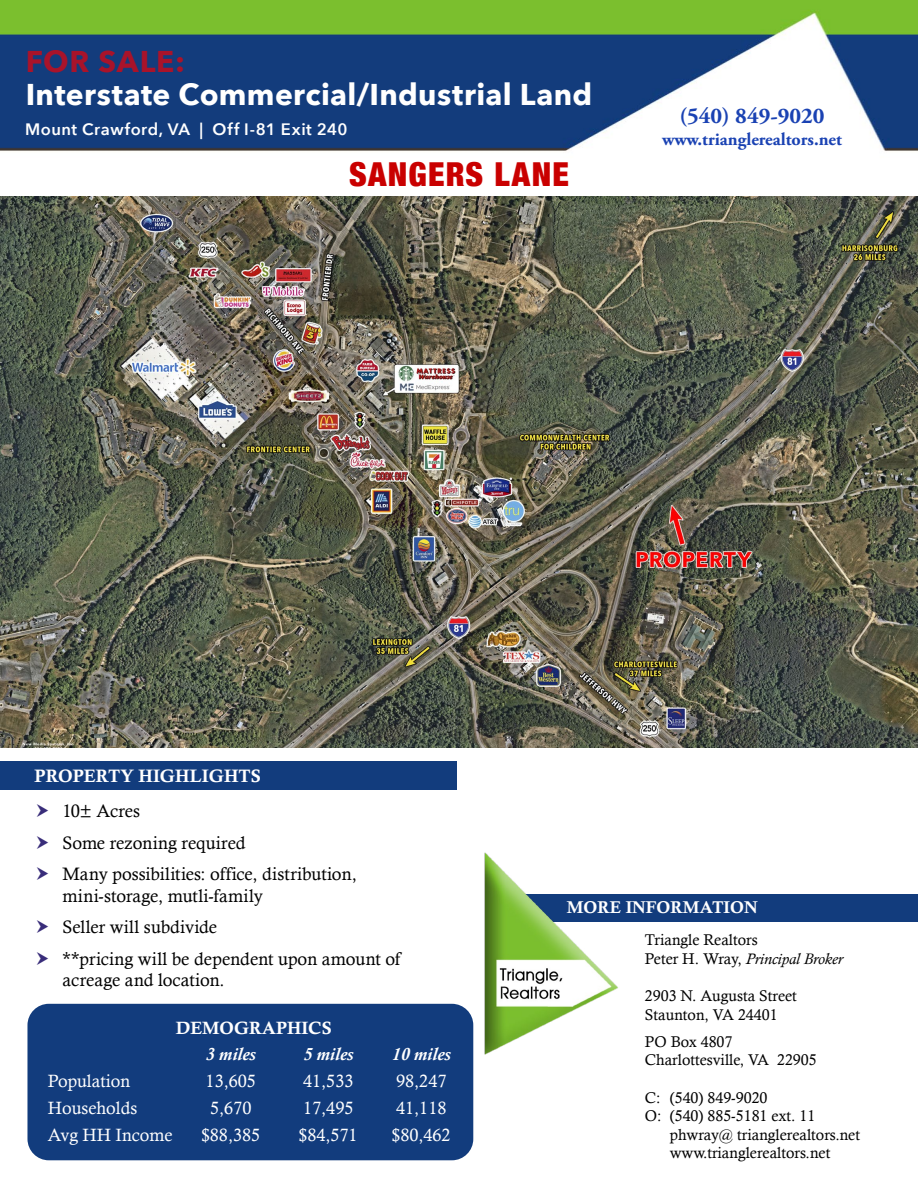
<style>
.page{position:relative;width:918px;height:1188px;background:#fff}
.page>*{position:absolute;margin:0;border:0;box-sizing:border-box;transform-origin:0 0}
.t1{font:900 condensed 33px "Helvetica Neue";letter-spacing:.035em;color:#c90000}
.t2{font:700 30px "Avenir Next";letter-spacing:.01em;color:#fff}
.t3{font:700 30px "Avenir Next";letter-spacing:.025em;color:#a9132a}
.t4{font:700 22.5px "Adobe Garamond Pro";color:#1a42b3}
.t5{font:18px/31.5px "Calisto";color:#000}
.t6{font:700 18px "Adobe Garamond Pro";color:#1a42b3}
.t7{font:18px "Calis MT Bol";color:#fff}
.t8{font:17.7px "Calisto";color:#fff}
.t9{font:italic 700 17.7px "Calisto";color:#fff}
.t10{font:17.7px "Calis MT Bol";color:#fff}
.t11{font:17.1px "Calis MT Bol";color:#fff}
.t12{font:600 16.5px "Avenir Next";letter-spacing:.035em;color:#fff}
.t13{font:15.6px/18.6px "Calisto";color:#000}
.s1{font-style:italic}
</style>
<div class="page">
<img style="left:0;top:0;width:918px;height:1161px">
<div style="left:522px;top:894px;width:396px;height:27px;background:#123c7d"></div>
<img style="left:472px;top:848px;width:148px;height:215px">
<div style="left:0;top:761px;width:457px;height:28px;background:#123c7d"></div>
<div style="left:27px;top:1004px;width:446px;height:156px;background:#123c7d;border-radius:21px"></div>
<img style="left:0;top:197px;width:918px;height:550px">
<svg style="left:37px;top:804px;width:11px;height:13px"></svg>
<svg style="left:37px;top:835px;width:11px;height:14px"></svg>
<svg style="left:37px;top:867px;width:11px;height:13px"></svg>
<svg style="left:37px;top:920px;width:11px;height:13px"></svg>
<svg style="left:37px;top:952px;width:11px;height:13px"></svg>
<h2 class="t3" style="left:26px;top:36px;width:161px">FOR SALE:</h2>
<h2 class="t2" style="left:26px;top:69px;width:568px">Interstate Commercial/Industrial Land</h2>
<p class="t12" style="left:25px;top:115px;width:324px">Mount Crawford, VA | Off I-81 Exit 240</p>
<h1 class="t1" style="left:349px;top:147px;width:221px">SANGERS LANE</h1>
<h3 class="t4" style="left:680px;top:103px;width:147px">(540) 849-9020</h3>
<p class="t6" style="left:662px;top:128px;width:181px">www.trianglerealtors.net</p>
<p class="t7" style="left:35px;top:766px;width:228px">PROPERTY HIGHLIGHTS</p>
<p class="t5" style="left:62px;top:795px;width:296px">10± Acres<br>Some rezoning required<br>Many possibilities: office, distribution,</p>
<p class="t5" style="left:62px;top:880px;width:339px">mini-storage, mutli-family<br>Seller will subdivide<br>**pricing will be dependent upon amount of</p>
<p class="t5" style="left:62px;top:964px;width:164px">acreage and location.</p>
<p class="t10" style="left:176px;top:1018px;width:157px">DEMOGRAPHICS</p>
<p class="t9" style="left:206px;top:1044px;width:51px">3 miles</p>
<p class="t9" style="left:303px;top:1044px;width:51px">5 miles</p>
<p class="t9" style="left:392px;top:1044px;width:60px">10 miles</p>
<p class="t8" style="left:48px;top:1071px;width:84px">Population</p>
<p class="t8" style="left:206px;top:1071px;width:52px">13,605</p>
<p class="t8" style="left:303px;top:1071px;width:52px">41,533</p>
<p class="t8" style="left:396px;top:1071px;width:52px">98,247</p>
<p class="t8" style="left:48px;top:1098px;width:91px">Households</p>
<p class="t8" style="left:210px;top:1098px;width:43px">5,670</p>
<p class="t8" style="left:303px;top:1098px;width:52px">17,495</p>
<p class="t8" style="left:396px;top:1098px;width:52px">41,118</p>
<p class="t8" style="left:48px;top:1125px;width:126px">Avg HH Income</p>
<p class="t8" style="left:201px;top:1125px;width:60px">$88,385</p>
<p class="t8" style="left:299px;top:1125px;width:60px">$84,571</p>
<p class="t8" style="left:392px;top:1125px;width:60px">$80,462</p>
<p class="t11" style="left:567px;top:898px;width:192px">MORE INFORMATION</p>
<p class="t13" style="left:645px;top:930px;width:199px">Triangle Realtors<br>Peter H. Wray, <span class="s1">Principal Broker</span></p>
<p class="t13" style="left:645px;top:986px;width:153px">2903 N. Augusta Street<br>Staunton, VA 24401</p>
<p class="t13" style="left:645px;top:1032px;width:173px">PO Box 4807<br>Charlottesville, VA 22905</p>
<p class="t13" style="left:645px;top:1088px;width:124px">C: (540) 849-9020</p>
<p class="t13" style="left:645px;top:1106px;width:172px">O: (540) 885-5181 ext. 11</p>
<p class="t13" style="left:670px;top:1125px;width:192px">phwray@ trianglerealtors.net</p>
<p class="t13" style="left:670px;top:1144px;width:162px">www.trianglerealtors.net</p>
</div>
